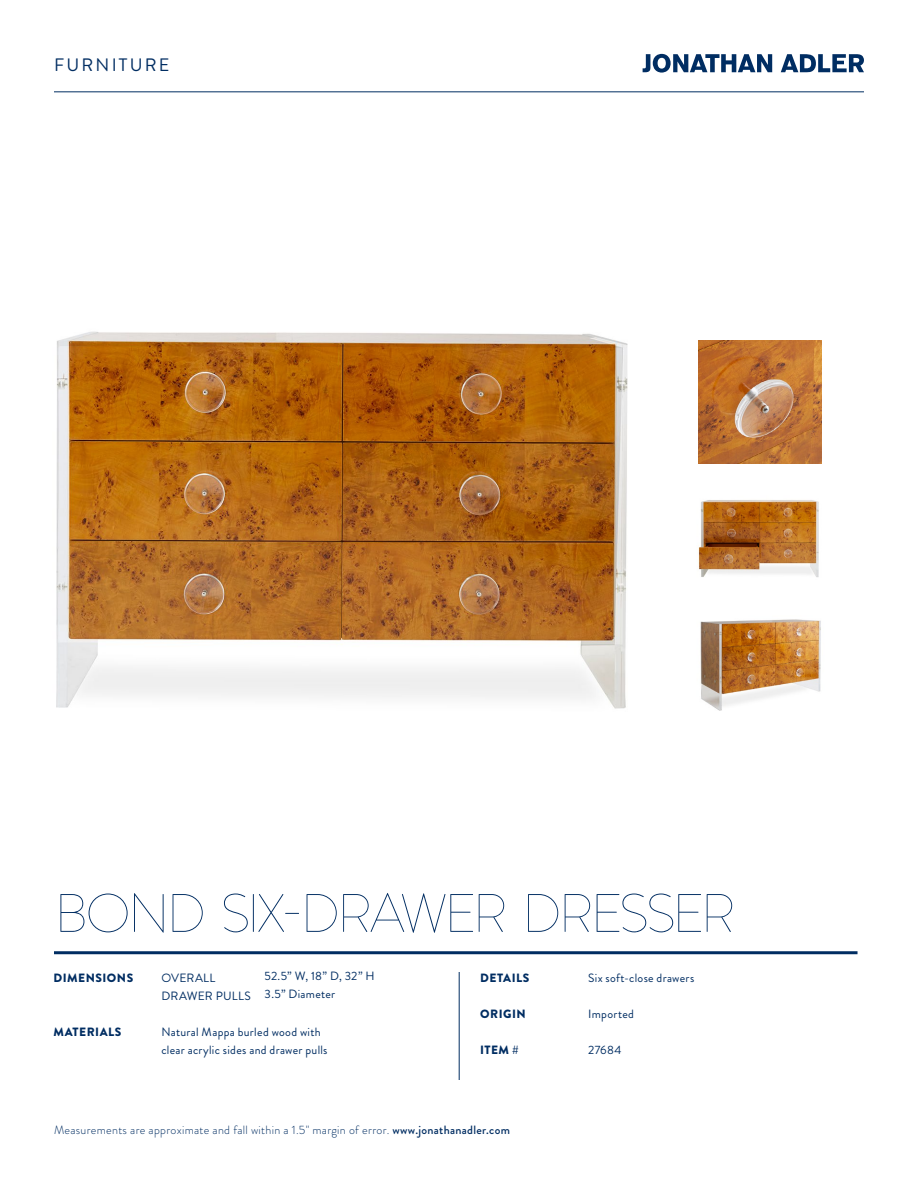
<style>
.page{position:relative;width:918px;height:1188px;background:#fff}
.page>*{position:absolute;margin:0;border:0;box-sizing:border-box;transform-origin:0 0}
.Price_-_Large{font:100 54px "Brandon Grotesque";letter-spacing:-.06em;color:#002d62}
.t1{font:18px "Brandon Grotesque";letter-spacing:.12em;color:#002d62}
.t2{font:12px "Brandon Grotesque";letter-spacing:.025em;color:#002d62}
.t3{font:300 12px "Brandon Grotesque";letter-spacing:.025em;color:#002d62}
.t4{font:900 12px "Brandon Grotesque";letter-spacing:.04em;color:#002d62}
.s1{font-weight:500}
</style>
<div class="page">
<hr style="left:54px;top:951px;width:804px;height:3px;background:#002d62">
<svg style="left:643px;top:54px;width:129px;height:19px"></svg>
<svg style="left:781px;top:54px;width:83px;height:18px"></svg>
<hr style="left:54px;top:92px;width:810px;height:1px;background:#002d62">
<hr style="left:459px;top:972px;width:1px;height:108px;background:#002d62">
<img style="left:56px;top:331px;width:572px;height:378px">
<img style="left:700px;top:619px;width:121px;height:92px">
<img style="left:698px;top:500px;width:121px;height:77px">
<img style="left:699px;top:341px;width:122px;height:123px">
<p class="t1" style="left:54px;top:53px;width:117px">FURNITURE</p>
<p class="Price_-_Large" style="left:54px;top:876px;width:683px">BOND SIX-DRAWER DRESSER</p>
<p class="t4" style="left:53px;top:969px;width:81px">DIMENSIONS</p>
<p class="t4" style="left:53px;top:1023px;width:70px">MATERIALS</p>
<p class="t2" style="left:265px;top:968px;width:112px">52.5” W, 18” D, 32” H</p>
<p class="t2" style="left:265px;top:986px;width:72px">3.5” Diameter</p>
<p class="t2" style="left:161px;top:970px;width:56px">OVERALL</p>
<p class="t2" style="left:161px;top:988px;width:91px">DRAWER PULLS</p>
<p class="t2" style="left:161px;top:1024px;width:161px">Natural Mappa burled wood with</p>
<p class="t2" style="left:161px;top:1042px;width:168px">clear acrylic sides and drawer pulls</p>
<p class="t4" style="left:480px;top:969px;width:51px">DETAILS</p>
<p class="t4" style="left:480px;top:1005px;width:47px">ORIGIN</p>
<p class="t4" style="left:480px;top:1041px;width:40px">ITEM #</p>
<p class="t3" style="left:54px;top:1122px;width:457px">Measurements are approximate and fall within a 1.5" margin of error. <span class="s1">www.jonathanadler.com</span></p>
<p class="t2" style="left:588px;top:970px;width:108px">Six soft-close drawers</p>
<p class="t2" style="left:588px;top:1006px;width:47px">Imported</p>
<p class="t2" style="left:588px;top:1042px;width:35px">27684</p>
</div>
